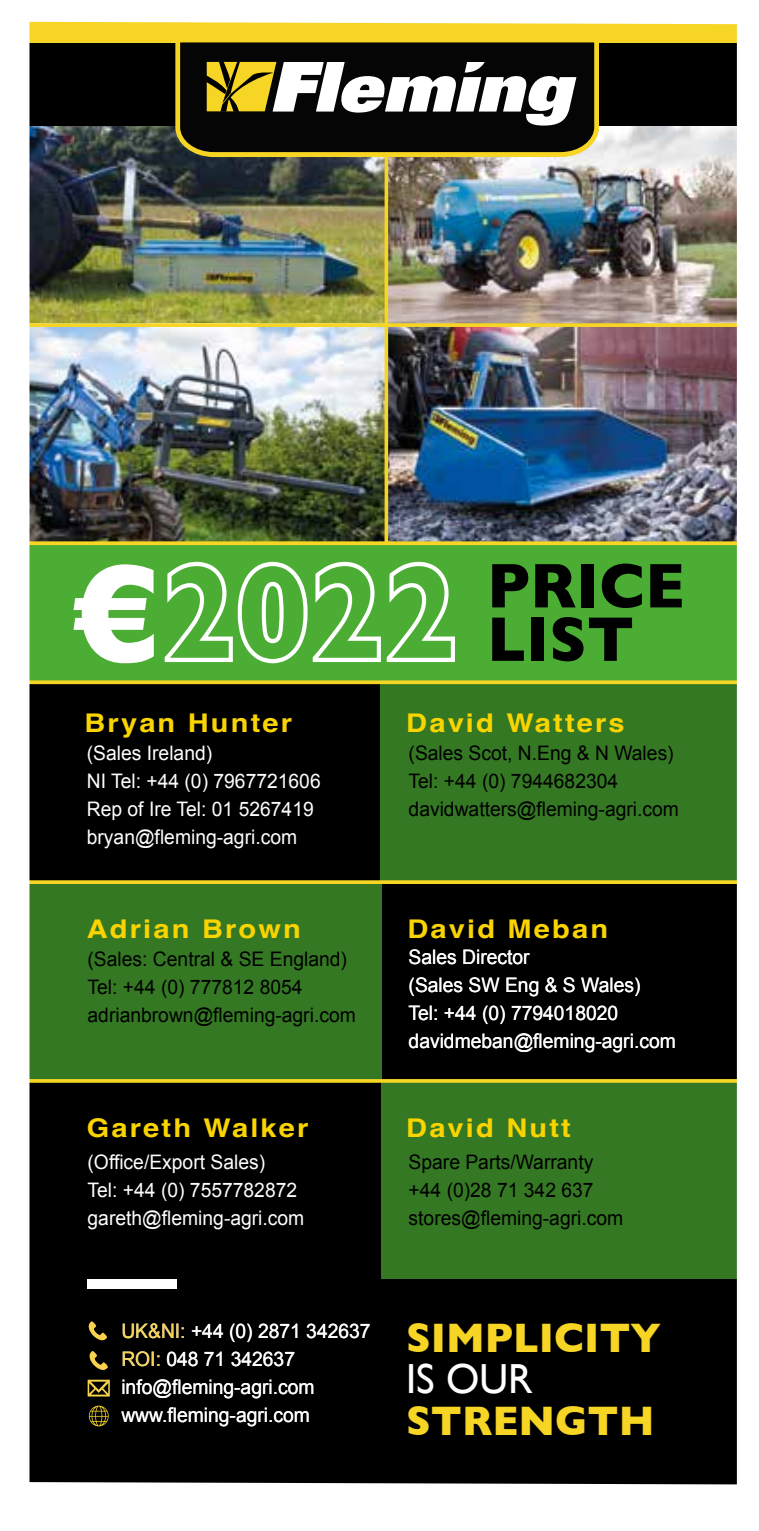
<style>
.page{position:relative;width:759px;height:1531px;background:#fff}
.page>*{position:absolute;margin:0;border:0;box-sizing:border-box;transform-origin:0 0}
.t1{font:700 142.25px "Gill Sans";color:#fff;scale:.96 1}
.t2{font:700 64px/53.5px "Gill Sans";color:#000;scale:.96 1}
.t3{font:700 42px "Gill Sans";color:#f6d524;scale:.96 1}
.t4{font:42px "Gill Sans";color:#fff;scale:.96 1}
.t5{font:700 25.75px "Helvetica";letter-spacing:.075em;color:#fad400;scale:1.12 1}
.t6{font:20px/28px "Arial";color:#fdfdfd;scale:.96 1}
.t7{font:20px/28px "Arial";color:#000;scale:.96 1}
.s1{color:#f6d24d}
</style>
<div class="page">
<img style="left:29px;top:21px;width:708px;height:1464px">
<h1 class="t1" style="left:73px;top:501px;width:90px">€</h1>
<h2 class="t2" style="left:487px;top:558px;width:208px">PRICE<br>LIST</h2>
<p class="t5" style="left:84px;top:707px;width:187px">Bryan Hunter</p>
<p class="t5" style="left:406px;top:707px;width:196px">David Watters</p>
<p class="t6" style="left:87px;top:739px;width:245px">(Sales Ireland)<br>NI Tel: +44 (0) 7967721606<br>Rep of Ire Tel: 01 5267419 bryan@fleming-agri.com</p>
<p class="t7" style="left:408px;top:739px;width:283px">(Sales Scot, N.Eng &amp; N Wales)<br>Tel: +44 (0) 7944682304 davidwatters@fleming-agri.com</p>
<p class="t5" style="left:87px;top:913px;width:193px">Adrian Brown</p>
<p class="t5" style="left:407px;top:913px;width:181px">David Meban</p>
<p class="t7" style="left:87px;top:945px;width:281px">(Sales: Central &amp; SE England)<br>Tel: +44 (0) 777812 8054 adrianbrown@fleming-agri.com</p>
<p class="t6" style="left:408px;top:943px;width:280px">Sales Director<br>(Sales SW Eng &amp; S Wales)<br>Tel: +44 (0) 7794018020 davidmeban@fleming-agri.com</p>
<p class="t5" style="left:87px;top:1112px;width:199px">Gareth Walker</p>
<p class="t6" style="left:87px;top:1148px;width:227px">(Office/Export Sales)<br>Tel: +44 (0) 7557782872 gareth@fleming-agri.com</p>
<p class="t5" style="left:406px;top:1112px;width:148px">David Nutt</p>
<p class="t7" style="left:408px;top:1148px;width:225px">Spare Parts/Warranty +44 (0)28 71 342 637 stores@fleming-agri.com</p>
<p class="t6" style="left:121px;top:1317px;width:261px"><span class="s1">UK&amp;NI:</span> +44 (0) 2871 342637<br><span class="s1">ROI:</span> 048 71 342637 info@fleming-agri.com www.fleming-agri.com</p>
<h3 class="t3" style="left:406px;top:1304px;width:267px">SIMPLICITY</h3>
<h3 class="t4" style="left:406px;top:1354px;width:133px">IS OUR</h3>
<h3 class="t3" style="left:406px;top:1387px;width:260px">STRENGTH</h3>
</div>
